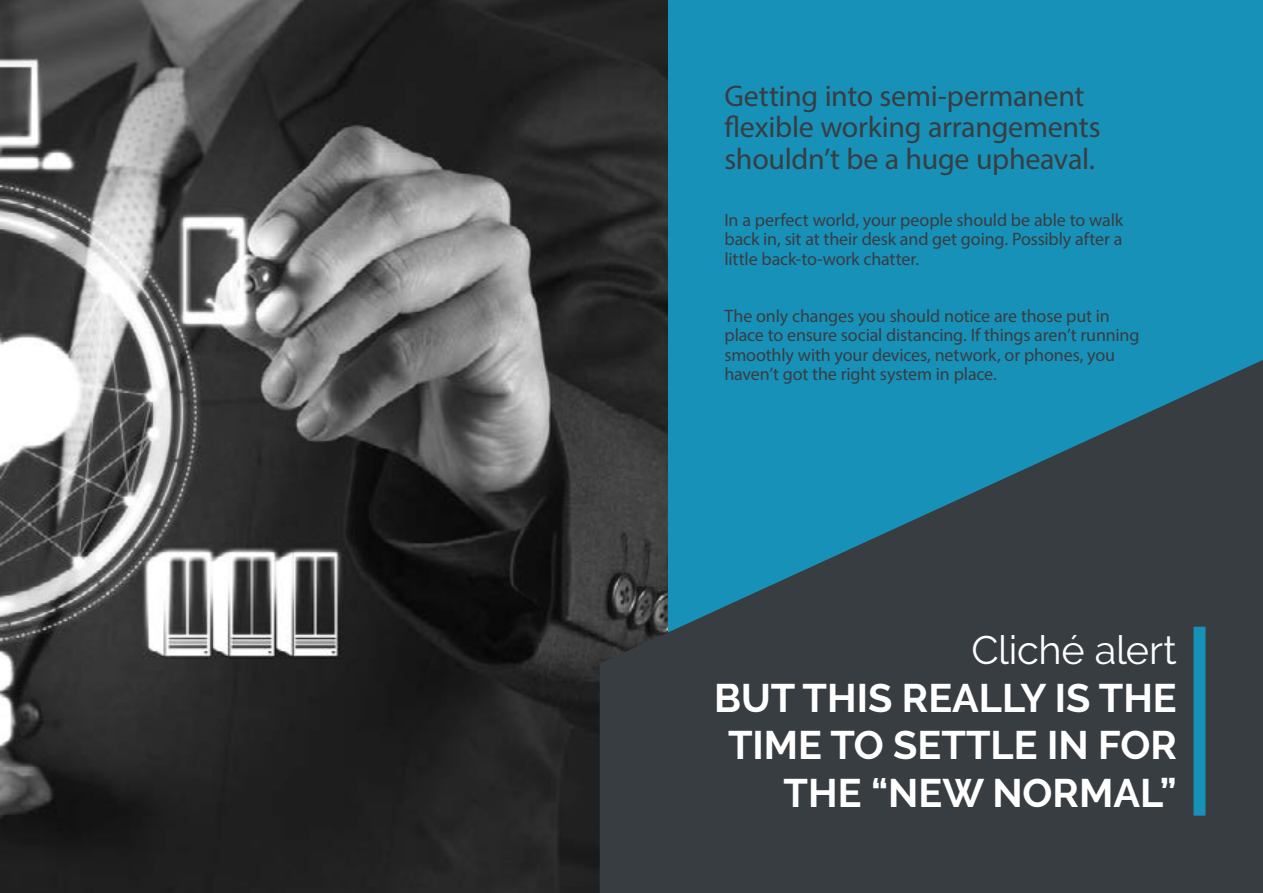
<style>
.page{position:relative;width:1263px;height:893px;background:#fff}
.page>*{position:absolute;margin:0;border:0;box-sizing:border-box;transform-origin:0 0}
.t1{font:700 39.6px/47.5px "Raleway";color:#fff;text-align:right}
.t2{font:39.6px "Raleway";letter-spacing:-.005em;color:#fff}
.t3{font:30px/31.5px "Myriad Pro";letter-spacing:-.01em;color:#383d42}
.t4{font:18px/19.5px "Myriad Pro";letter-spacing:-.01em;color:#383d42;text-align:justify}
</style>
<div class="page">
<img style="left:0;top:0;width:668px;height:893px">
<div style="left:668px;top:0;width:595px;height:656px;background:#1791b8"></div>
<svg style="left:600px;top:360px;width:663px;height:533px;fill:#383d42"></svg>
<div style="left:1193px;top:627px;width:12px;height:189px;background:#1791b8"></div>
<h2 class="t3" style="left:724px;top:80px;width:378px">Getting into semi-permanent flexible working arrangements shouldn’t be a huge upheaval.</h2>
<p class="t4" style="left:724px;top:210px;width:400px">In a perfect world, your people should be able to walk back in, sit at their desk and get going. Possibly after a little back-to-work chatter.</p>
<p class="t4" style="left:724px;top:306px;width:416px;text-align:left">The only changes you should notice are those put in place to ensure social distancing. If things aren’t running smoothly with your devices, network, or phones, you haven’t got the right system in place.</p>
<h1 class="t2" style="left:971px;top:627px;width:207px">Cliché alert</h1>
<h1 class="t1" style="left:714px;top:674px;width:464px">BUT THIS REALLY IS THE<br>TIME TO SETTLE IN FOR<br>THE “NEW NORMAL”</h1>
</div>
